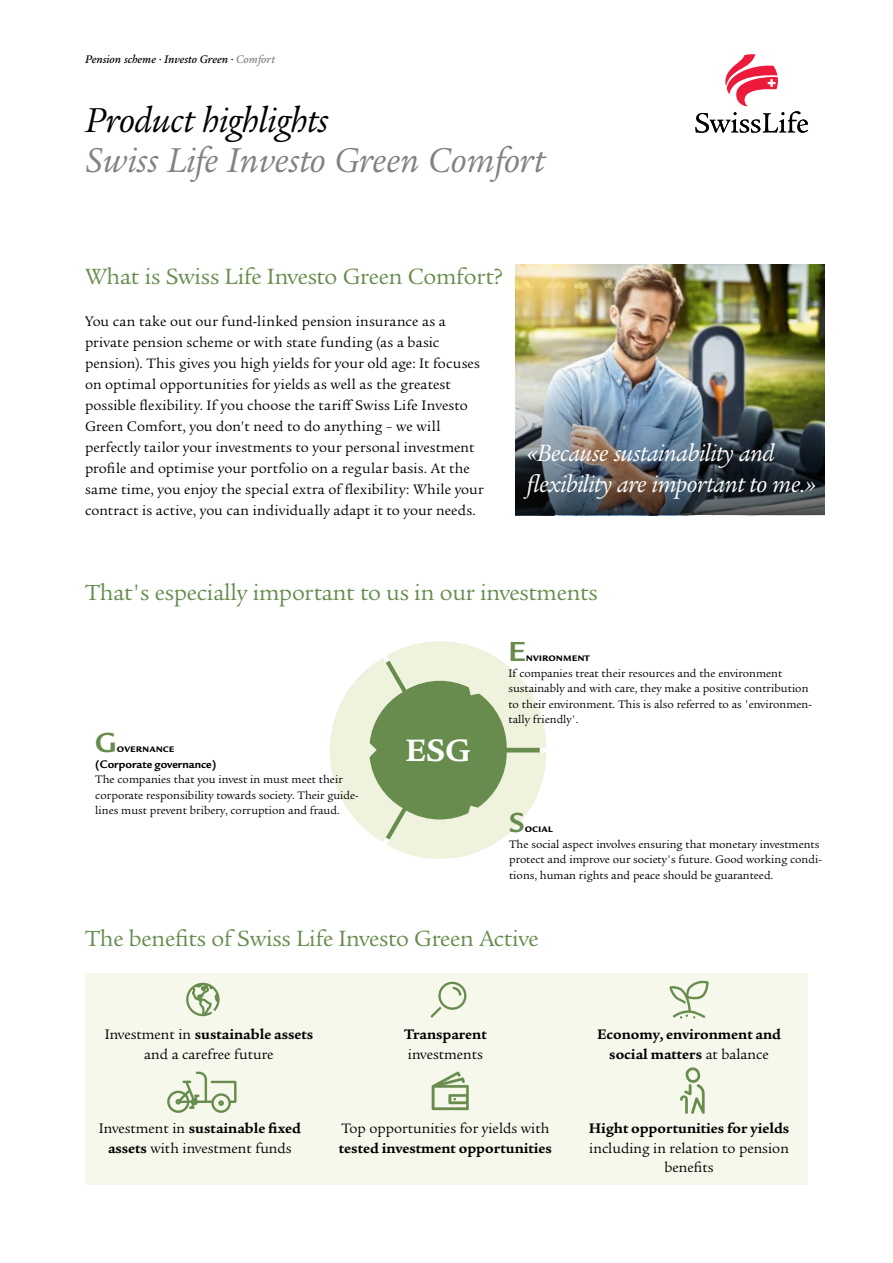
<style>
.page{position:relative;width:893px;height:1263px;background:#fff}
.page>*{position:absolute;margin:0;border:0;box-sizing:border-box;transform-origin:0 0}
.t1{font:italic 37.5px "Legacy Serif ITC Pro";letter-spacing:-.005em;color:#808285}
.t2{font:italic 37.5px "Legacy Serif ITC Pro";letter-spacing:-.005em;color:#000}
.t3{font:700 33.75px "Legacy Serif ITC Pro";color:#fff}
.t4{font:700 30px "Legacy Sans ITC Pro";color:#678c4d}
.t5{font:italic 25.5px/31.5px "Legacy Serif ITC Pro";letter-spacing:-.02em;color:#fff}
.t6{font:24px "Legacy Serif ITC Pro";letter-spacing:-.01em;color:#678c4d}
.t7{font:15px/21px "Legacy Serif ITC Pro";letter-spacing:.005em;color:#000;text-align:center}
.t8{font:700 15px/19.5px "Legacy Serif ITC Pro";color:#000;text-align:center}
.t9{font:italic 500 12px "Legacy Serif ITC Pro";color:#000}
.t10{font:11.85px/15.5px "Legacy Serif ITC Pro";color:#000}
.t11{font:700 11.85px/15.5px "Legacy Sans ITC Pro";color:#000}
.s1{color:#808285}
.s2{font-weight:700}
.s3{font-weight:400}
</style>
<div class="page">
<svg style="left:695px;top:54px;width:114px;height:79px"></svg>
<img style="left:516px;top:265px;width:309px;height:251px">
<svg style="left:330px;top:641px;width:216px;height:218px"></svg>
<div style="left:85px;top:973px;width:723px;height:212px;background:#f6f8ec"></div>
<svg style="left:430px;top:982px;width:36px;height:36px"></svg>
<svg style="left:186px;top:983px;width:34px;height:33px"></svg>
<svg style="left:669px;top:980px;width:40px;height:38px"></svg>
<svg style="left:167px;top:1072px;width:69px;height:41px"></svg>
<svg style="left:431px;top:1071px;width:38px;height:39px"></svg>
<svg style="left:680px;top:1067px;width:25px;height:47px"></svg>
<img style="left:516px;top:387px;width:309px;height:128px">
<p class="t9" style="left:85px;top:52px;width:191px">Pension scheme · Investo Green · <span class="s1">Comfort</span></p>
<h1 class="t2" style="left:85px;top:97px;width:245px">Product highlights</h1>
<h1 class="t1" style="left:85px;top:137px;width:461px">Swiss Life Investo Green Comfort</h1>
<h3 class="t6" style="left:85px;top:262px;width:419px">What is Swiss Life Investo Green Comfort?</h3>
<p class="t7" style="left:85px;top:311px;width:400px;text-align:left">You can take out our fund-linked pension insurance as a private pension scheme or with state funding (as a basic pension). This gives you high yields for your old age: It focuses on optimal opportunities for yields as well as the greatest possible flexibility. If you choose the tariff Swiss Life Investo Green Comfort, you don't need to do anything – we will perfectly tailor your investments to your personal investment profile and optimise your portfolio on a regular basis. At the same time, you enjoy the special extra of flexibility: While your contract is active, you can individually adapt it to your needs.</p>
<h3 class="t5" style="left:527px;top:436px;width:291px">«Because sustainability and flexibility are important to me.»</h3>
<h3 class="t6" style="left:85px;top:577px;width:514px">That's especially important to us in our investments</h3>
<h3 class="t4" style="left:95px;top:725px;width:23px">G</h3>
<p class="t11" style="left:95px;top:741px;width:123px;text-indent:22px">overnance (Corporate governance)</p>
<p class="t10" style="left:95px;top:771px;width:265px">The companies that you invest in must meet their corporate responsibility towards society. Their guide&shy;lines must prevent bribery, corruption and fraud.</p>
<h2 class="t3" style="left:405px;top:729px;width:67px">ESG</h2>
<h3 class="t4" style="left:508px;top:634px;width:19px">E</h3>
<p class="t11" style="left:526px;top:650px;width:66px">nvironment</p>
<p class="t10" style="left:508px;top:665px;width:305px">If companies treat their resources and the environment sustainably and with care, they make a positive contribution to their environment. This is also referred to as 'environmen&shy;tally friendly'.</p>
<h3 class="t4" style="left:509px;top:805px;width:17px">S</h3>
<p class="t11" style="left:525px;top:821px;width:29px">ocial</p>
<p class="t10" style="left:509px;top:836px;width:314px">The social aspect involves ensuring that monetary investments protect and improve our society's future. Good working condi&shy;tions, human rights and peace should be guaranteed.</p>
<h3 class="t6" style="left:85px;top:923px;width:455px">The benefits of Swiss Life Investo Green Active</h3>
<p class="t7" style="left:105px;top:1024px;width:210px;line-height:19.5px">Investment in <span class="s2">sustainable assets </span>and a carefree future</p>
<p class="t8" style="left:404px;top:1025px;width:84px">Transparent</p>
<p class="t7" style="left:408px;top:1043px;width:77px">investments</p>
<p class="t7" style="left:99px;top:1118px;width:204px;line-height:19.5px">Investment in <span class="s2">sustainable fixed assets</span> with investment funds</p>
<p class="t7" style="left:341px;top:1117px;width:210px">Top opportunities for yields with</p>
<p class="t8" style="left:339px;top:1138px;width:214px">tested investment opportunities</p>
<p class="t8" style="left:597px;top:1025px;width:185px">Economy, environment and social matters <span class="s3">at balance</span></p>
<p class="t8" style="left:589px;top:1118px;width:202px">Hight opportunities for yields</p>
<p class="t7" style="left:589px;top:1138px;width:201px;line-height:19.5px">including in relation to pension benefits</p>
</div>
